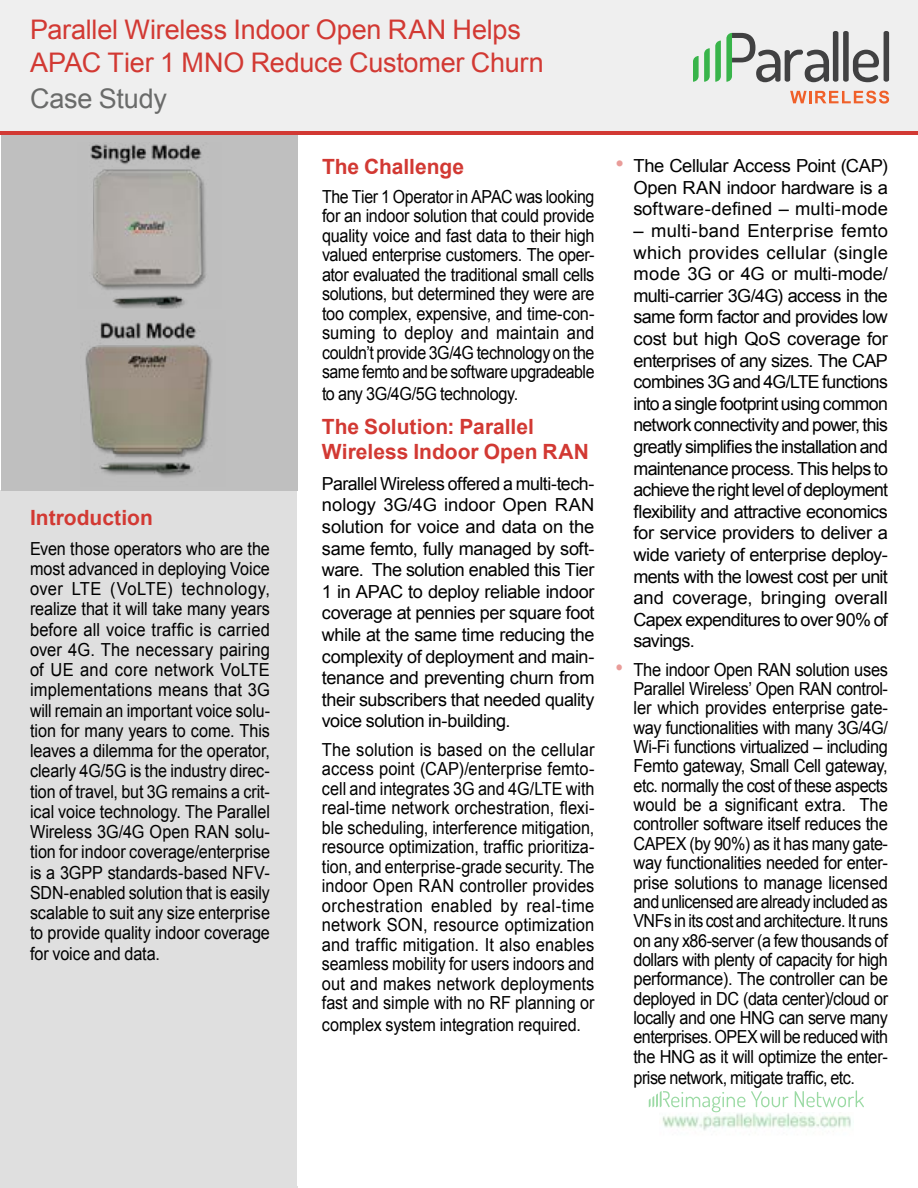
<style>
.page{position:relative;width:918px;height:1188px;background:#fff}
.page>*{position:absolute;margin:0;border:0;box-sizing:border-box;transform-origin:0 0}
.t1{font:27px/33px "Arial";letter-spacing:-.005em;color:#d23933}
.t2{font:27px "Arial";letter-spacing:-.005em;color:#6a6b6a}
.t3{font:700 21px/25.2px "Arial";color:#d23933}
.t4{font:18px/21.6px "Arial";letter-spacing:-.025em;color:#000;text-align:justify}
.t5{font:18px/19.4px "Arial";letter-spacing:-.025em;color:#000;text-align:justify;scale:.91 1}
.t6{font:18px/20.2px "Arial";letter-spacing:-.025em;color:#000;text-align:justify;scale:.9 1}
.t7{font:18px/19.5px "Arial";letter-spacing:-.025em;color:#000;text-align:justify;scale:.92 1}
.t8{font:18px/19.5px "Arial";letter-spacing:-.025em;color:#000;text-align:justify;scale:.88 1}
.t9{font:18px "Arial";letter-spacing:-.005em;color:#000;scale:.9 1}
.s1{font-size:24px;color:#e99c99}
</style>
<div class="page">
<div style="left:0;top:0;width:918px;height:133px;background:#efefef"></div>
<div style="left:0;top:490px;width:298px;height:698px;background:#dfdfdf"></div>
<svg style="left:790px;top:91px;width:99px;height:13px"></svg>
<svg style="left:693px;top:31px;width:196px;height:51px"></svg>
<img style="left:662px;top:1112px;width:189px;height:19px">
<svg style="left:795px;top:1090px;width:69px;height:17px"></svg>
<svg style="left:649px;top:1091px;width:139px;height:21px"></svg>
<div style="left:1px;top:135px;width:297px;height:355px;background:#bfbfbf"></div>
<hr style="left:0;top:131px;width:918px;height:4px;background:#d23933">
<img style="left:85px;top:322px;width:127px;height:156px">
<img style="left:90px;top:144px;width:116px;height:164px">
<h1 class="t1" style="left:30px;top:13px;width:515px">Parallel Wireless Indoor Open RAN Helps<br>APAC Tier 1 MNO Reduce Customer Churn</h1>
<h1 class="t2" style="left:30px;top:81px;width:138px">Case Study</h1>
<p class="t3" style="left:30px;top:506px;width:124px">Introduction</p>
<p class="t6" style="left:30px;top:538px;width:268px">Even those operators who are the most advanced in deploying Voice over LTE (VoLTE) technology, realize that it will take many years before all voice traffic is carried over 4G. The necessary pairing of UE and core network VoLTE implementations means that 3G will remain an important voice solu&shy;tion for many years to come. This leaves a dilemma for the operator, clearly 4G/5G is the industry direc&shy;tion of travel, but 3G remains a crit&shy;ical voice technology. The Parallel Wireless 3G/4G Open RAN solu&shy;tion for indoor coverage/enterprise is a 3GPP standards-based NFV-SDN-enabled solution that is easily scalable to suit any size enterprise to provide quality indoor coverage for voice and data.</p>
<p class="t3" style="left:322px;top:155px;width:144px">The Challenge</p>
<p class="t8" style="left:322px;top:187px;width:311px">The Tier 1 Operator in APAC was looking for an indoor solution that could provide quality voice and fast data to their high valued enterprise customers. The oper&shy;ator evaluated the traditional small cells solutions, but determined they were are too complex, expensive, and time-con&shy;suming to deploy and maintain and couldn’t provide 3G/4G technology on the same femto and be software upgradeable</p>
<p class="t6" style="left:322px;top:384px;width:220px">to any 3G/4G/5G technology.</p>
<p class="t3" style="left:322px;top:415px;width:268px">The Solution: Parallel<br>Wireless Indoor Open RAN</p>
<p class="t4" style="left:322px;top:473px;width:274px">Parallel Wireless offered a multi-tech&shy;nology 3G/4G indoor Open RAN solution for voice and data on the same femto, fully managed by soft&shy;ware. The solution enabled this Tier 1 in APAC to deploy reliable indoor coverage at pennies per square foot while at the same time reducing the complexity of deployment and main&shy;tenance and preventing churn from their subscribers that needed quality voice solution in-building.</p>
<p class="t7" style="left:322px;top:740px;width:298px">The solution is based on the cellular access point (CAP)/enterprise femto&shy;cell and integrates 3G and 4G/LTE with real-time network orchestration, flexi&shy;ble scheduling, interference mitigation, resource optimization, traffic prioritiza&shy;tion, and enterprise-grade security. The indoor Open RAN controller provides orchestration enabled by real-time network SON, resource optimization and traffic mitigation. It also enables seamless mobility for users indoors and out and makes network deployments fast and simple with no RF planning or</p>
<p class="t9" style="left:322px;top:1013px;width:289px">complex system integration required.</p>
<p class="t4" style="left:633px;top:155px;width:256px;text-indent:-18px"><span class="s1">•</span> The Cellular Access Point (CAP)<br>Open RAN indoor hardware is a software-defined – multi-mode</p>
<p class="t4" style="left:633px;top:220px;width:256px">– multi-band Enterprise femto which provides cellular (single mode 3G or 4G or multi-mode/ multi-carrier 3G/4G) access in the same form factor and provides low cost but high QoS coverage for enterprises of any sizes. The CAP combines 3G and 4G/LTE functions into a single footprint using common network connectivity and power, this greatly simplifies the installation and maintenance process. This helps to achieve the right level of deployment flexibility and attractive economics for service providers to deliver a wide variety of enterprise deploy&shy;ments with the lowest cost per unit and coverage, bringing overall Capex expenditures to over 90% of savings.</p>
<p class="t5" style="left:633px;top:660px;width:281px;text-indent:-18px"><span class="s1">•</span> The indoor Open RAN solution uses Parallel Wireless’ Open RAN control&shy;ler which provides enterprise gate&shy;way functionalities with many 3G/4G/ Wi-Fi functions virtualized – including Femto gateway, Small Cell gateway, etc. normally the cost of these aspects would be a significant extra. The controller software itself reduces the CAPEX (by 90%) as it has many gate&shy;way functionalities needed for enter&shy;prise solutions to manage licensed and unlicensed are already included as VNFs in its cost and architecture. It runs on any x86-server (a few thousands of dollars with plenty of capacity for high performance). The controller can be deployed in DC (data center)/cloud or locally and one HNG can serve many enterprises. OPEX will be reduced with the HNG as it will optimize the enter-</p>
<p class="t6" style="left:633px;top:1068px;width:248px">prise network, mitigate traffic, etc.</p>
</div>
